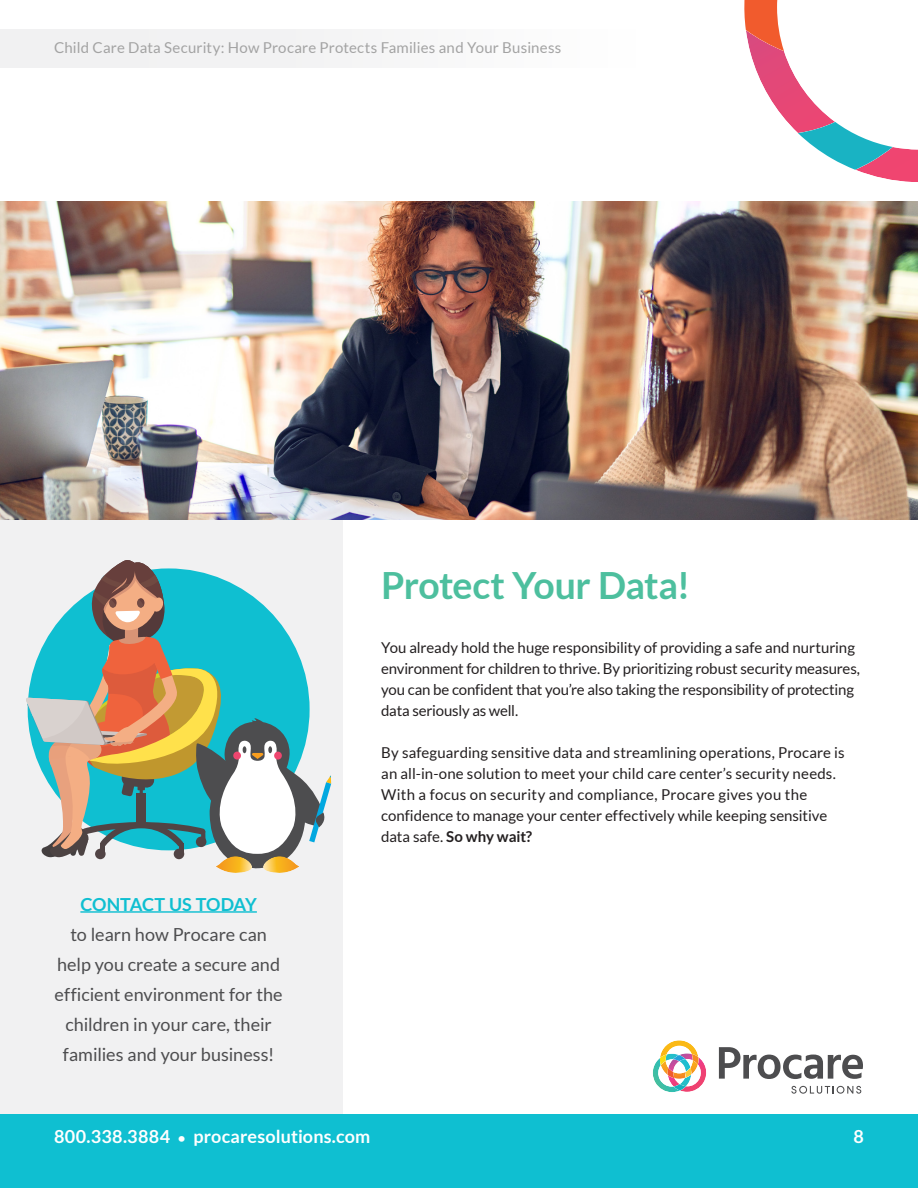
<style>
.page{position:relative;width:918px;height:1188px;background:#fff}
.page>*{position:absolute;margin:0;border:0;box-sizing:border-box;transform-origin:0 0}
.t1{font:700 37.5px "Lato";letter-spacing:-.02em;color:#4dbf9e}
.t2{font:18px/30px "Lato";color:#4d4d4f;text-align:center}
.t3{font:700 18px "Lato";letter-spacing:.01em;color:#fff}
.t4{font:700 18px "Lato";letter-spacing:-.02em;color:#0fbfd1}
.t5{font:15px/21px "Lato";color:#231f20}
.t6{font:15px "Lato";letter-spacing:.01em;color:#a3a3a3}
.s1{font-weight:700}
.s2{font-size:13.5px}
</style>
<div class="page">
<div style="left:0;top:509px;width:342px;height:605px;background:#f1f1f2"></div>
<svg style="left:744px;top:0;width:174px;height:182px"></svg>
<img style="left:0;top:202px;width:918px;height:317px">
<svg style="left:653px;top:1040px;width:54px;height:52px"></svg>
<svg style="left:791px;top:1086px;width:70px;height:8px"></svg>
<svg style="left:719px;top:1047px;width:144px;height:32px"></svg>
<hr style="left:80px;top:911px;width:177px;height:2px;background:#0fbfd1">
<svg style="left:26px;top:560px;width:305px;height:313px"></svg>
<div style="left:0;top:29px;width:697px;height:38px;background:#f1f1f2"></div>
<div style="left:0;top:1114px;width:918px;height:74px;background:#0fbfd1"></div>
<p class="t6" style="left:54px;top:42px;width:509px">Child Care Data Security: How Procare Protects Families and Your Business</p>
<h1 class="t1" style="left:381px;top:570px;width:311px">Protect Your Data!</h1>
<p class="t4" style="left:80px;top:897px;width:178px">CONTACT US TODAY</p>
<p class="t2" style="left:55px;top:921px;width:230px">to learn how Procare can help you create a secure and efficient environment for the children in your care, their families and your business!</p>
<p class="t5" style="left:381px;top:638px;width:480px">You already hold the huge responsibility of providing a safe and nurturing environment for children to thrive. By prioritizing robust security measures, you can be confident that you’re also taking the responsibility of protecting data seriously as well.</p>
<p class="t5" style="left:381px;top:743px;width:465px">By safeguarding sensitive data and streamlining operations, Procare is an all-in-one solution to meet your child care center’s security needs.<br>With a focus on security and compliance, Procare gives you the confidence to manage your center effectively while keeping sensitive data safe. <span class="s1">So why wait?</span></p>
<p class="t3" style="left:54px;top:1130px;width:318px">800.338.3884 <span class="s2">•</span> procaresolutions.com</p>
<p class="t3" style="left:854px;top:1129px;width:12px">8</p>
</div>
